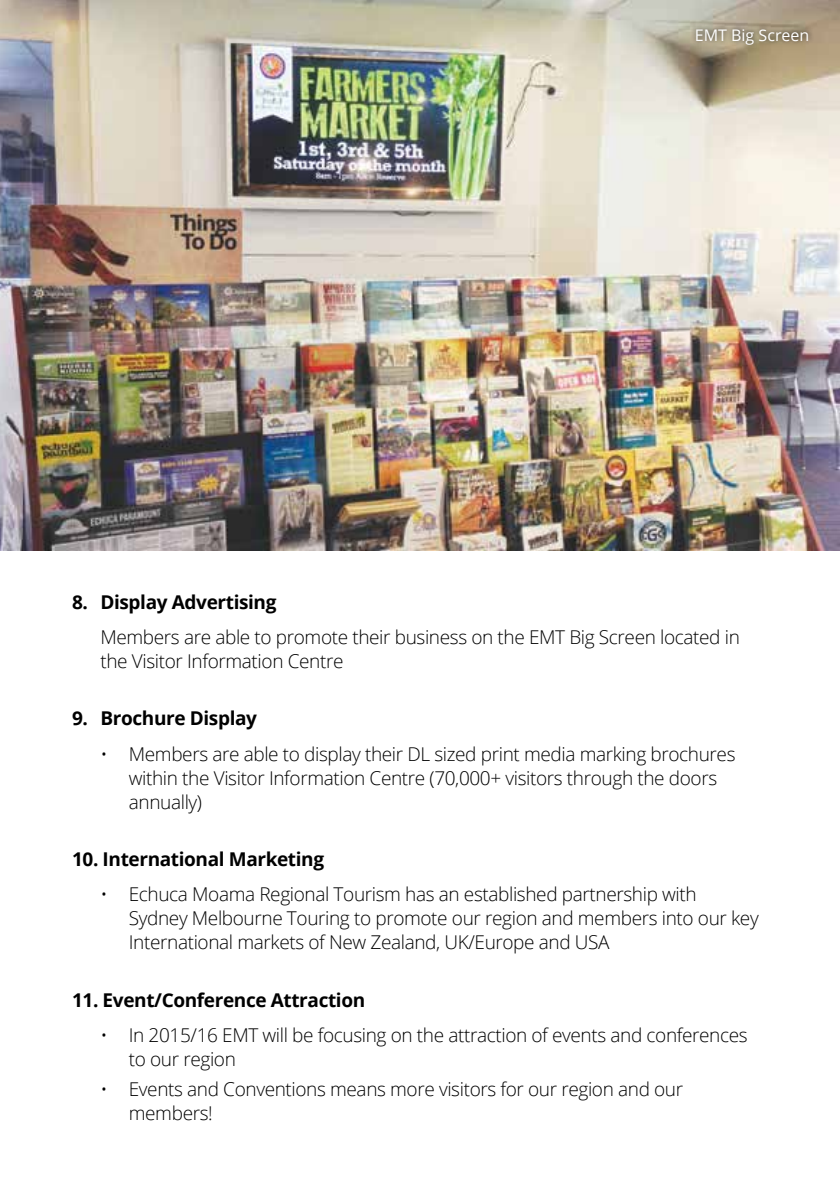
<style>
.page{position:relative;width:840px;height:1191px;background:#fff}
.page>*{position:absolute;margin:0;border:0;box-sizing:border-box;transform-origin:0 0}
.t1{font:300 19px/24px "Open Sans";letter-spacing:-.02em;color:#000}
.t2{font:700 19px "Open Sans";letter-spacing:-.02em;color:#000}
.t3{font:16px "Open Sans";color:#fff}
</style>
<div class="page">
<img style="left:0;top:0;width:839px;height:550px">
<div style="left:689px;top:23px;width:124px;height:27px;background:#000;opacity:.75"></div>
<p class="t3" style="left:694px;top:24px;width:116px">EMT Big Screen</p>
<p class="t2" style="left:72px;top:588px;width:206px">8. Display Advertising</p>
<p class="t1" style="left:100px;top:624px;width:640px">Members are able to promote their business on the EMT Big Screen located in the Visitor Information Centre</p>
<p class="t2" style="left:72px;top:705px;width:186px">9. Brochure Display</p>
<p class="t1" style="left:129px;top:741px;width:608px;text-indent:-28px">• Members are able to display their DL sized print media marking brochures within the Visitor Information Centre (70,000+ visitors through the doors annually)</p>
<p class="t2" style="left:72px;top:845px;width:253px">10. International Marketing</p>
<p class="t1" style="left:129px;top:882px;width:631px;text-indent:-28px">• Echuca Moama Regional Tourism has an established partnership with<br>Sydney Melbourne Touring to promote our region and members into our key<br>International markets of New Zealand, UK/Europe and USA</p>
<p class="t2" style="left:72px;top:986px;width:294px">11. Event/Conference Attraction</p>
<p class="t1" style="left:129px;top:1022px;width:620px;text-indent:-28px">• In 2015/16 EMT will be focusing on the attraction of events and conferences to our region</p>
<p class="t1" style="left:129px;top:1076px;width:555px;text-indent:-28px">• Events and Conventions means more visitors for our region and our members!</p>
</div>
